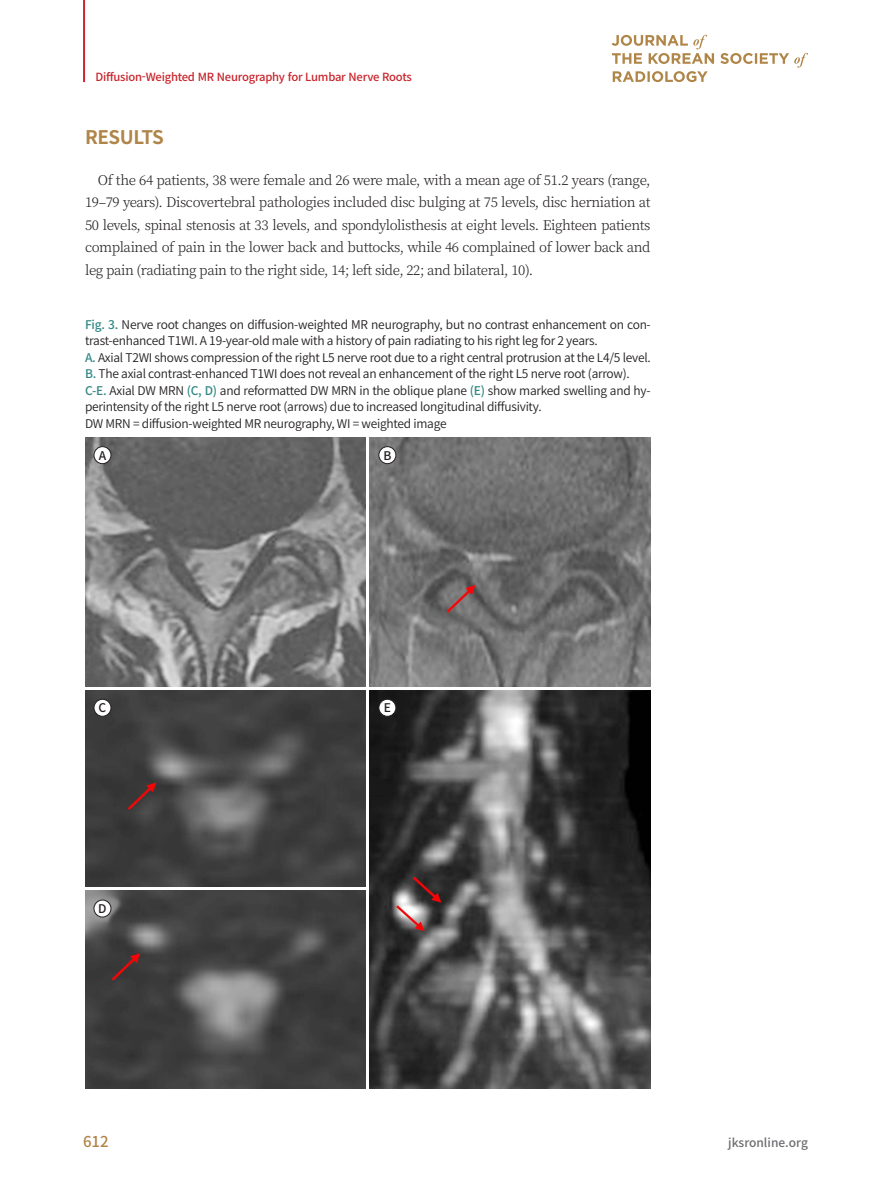
<style>
.page{position:relative;width:893px;height:1191px;background:#fff}
.page>*{position:absolute;margin:0;border:0;box-sizing:border-box;transform-origin:0 0}
.큰제목{font:700 18.75px "Noto Sans CJ Kkr";letter-spacing:-.02em;color:#b08548}
.t1{font:500 15px "Noto Sans CJ Kkr";color:#b08548}
.영문본문{font:300 13.5px/22.5px "Noto Serif CJ Kkr";letter-spacing:-.03em;color:#231f20;text-align:justify}
.그림제목1{font:600 12px/16.5px "Noto Sans CJ Kkr";letter-spacing:-.02em;color:#231f20}
.그림제목{font:600 12px/16.5px "Noto Sans CJ Kkr";letter-spacing:-.02em;color:#231f20}
.t2{font:500 12px "Noto Sans CJ Kkr";color:#6c6d70}
.캡션{font:500 12px "Noto Sans CJ Kkr";color:#231f20}
.t3{font:500 11.25px "Noto Sans CJ Kkr";letter-spacing:-.02em;color:#c8242b}
.s1{font-weight:500;color:#328886}
</style>
<div class="page">
<hr style="left:83px;top:0;width:2px;height:82px;background:#c8242b">
<svg style="left:612px;top:35px;width:196px;height:47px"></svg>
<img style="left:85px;top:438px;width:281px;height:248px">
<img style="left:370px;top:438px;width:281px;height:248px">
<img style="left:85px;top:691px;width:281px;height:195px">
<img style="left:85px;top:890px;width:281px;height:199px">
<img style="left:370px;top:691px;width:280px;height:398px">
<div style="left:94px;top:446px;width:17px;height:18px;background:#fff;border-radius:50%"></div>
<div style="left:94px;top:446px;width:17px;height:18px;border:1px solid #231f20;border-radius:50%"></div>
<div style="left:94px;top:699px;width:17px;height:17px;background:#fff;border-radius:50%"></div>
<div style="left:94px;top:699px;width:17px;height:17px;border:1px solid #231f20;border-radius:50%"></div>
<div style="left:94px;top:900px;width:17px;height:17px;background:#fff;border-radius:50%"></div>
<div style="left:94px;top:900px;width:17px;height:17px;border:1px solid #231f20;border-radius:50%"></div>
<div style="left:379px;top:446px;width:17px;height:18px;background:#fff;border-radius:50%"></div>
<div style="left:379px;top:446px;width:17px;height:18px;border:1px solid #231f20;border-radius:50%"></div>
<div style="left:379px;top:699px;width:17px;height:17px;background:#fff;border-radius:50%"></div>
<div style="left:379px;top:699px;width:17px;height:17px;border:1px solid #231f20;border-radius:50%"></div>
<p class="t3" style="left:96px;top:70px;width:318px">Diffusion-Weighted MR Neurography for Lumbar Nerve Roots</p>
<p class="큰제목" style="left:85px;top:127px;width:80px">RESULTS</p>
<p class="영문본문" style="left:85px;top:169px;width:567px;text-indent:13px">Of the 64 patients, 38 were female and 26 were male, with a mean age of 51.2 years (range, 19–79 years). Discovertebral pathologies included disc bulging at 75 levels, disc herniation at 50 levels, spinal stenosis at 33 levels, and spondylolisthesis at eight levels. Eighteen patients complained of pain in the lower back and buttocks, while 46 complained of lower back and leg pain (radiating pain to the right side, 14; left side, 22; and bilateral, 10).</p>
<p class="그림제목" style="left:85px;top:316px;width:567px"><span class="s1">Fig. 3.</span> Nerve root changes on diffusion-weighted MR neurography, but no contrast enhancement on con&shy;trast-enhanced T1WI. A 19-year-old male with a history of pain radiating to his right leg for 2 years.</p>
<p class="그림제목1" style="left:85px;top:349px;width:567px"><span class="s1">A.</span> Axial T2WI shows compression of the right L5 nerve root due to a right central protrusion at the L4/5 level.</p>
<p class="그림제목1" style="left:85px;top:366px;width:546px"><span class="s1">B.</span> The axial contrast-enhanced T1WI does not reveal an enhancement of the right L5 nerve root (arrow).</p>
<p class="그림제목1" style="left:85px;top:382px;width:567px"><span class="s1">C-E.</span> Axial DW MRN <span class="s1">(C, D)</span> and reformatted DW MRN in the oblique plane <span class="s1">(E)</span> show marked swelling and hy&shy;perintensity of the right L5 nerve root (arrows) due to increased longitudinal diffusivity.</p>
<p class="그림제목1" style="left:85px;top:415px;width:363px">DW MRN = diffusion-weighted MR neurography, WI = weighted image</p>
<p class="캡션" style="left:99px;top:448px;width:9px">A</p>
<p class="캡션" style="left:383px;top:448px;width:10px">B</p>
<p class="캡션" style="left:99px;top:701px;width:9px">C</p>
<p class="캡션" style="left:98px;top:902px;width:10px">D</p>
<p class="캡션" style="left:384px;top:701px;width:9px">E</p>
<p class="t1" style="left:83px;top:1132px;width:27px">612</p>
<p class="t2" style="left:728px;top:1135px;width:81px">jksronline.org</p>
</div>
